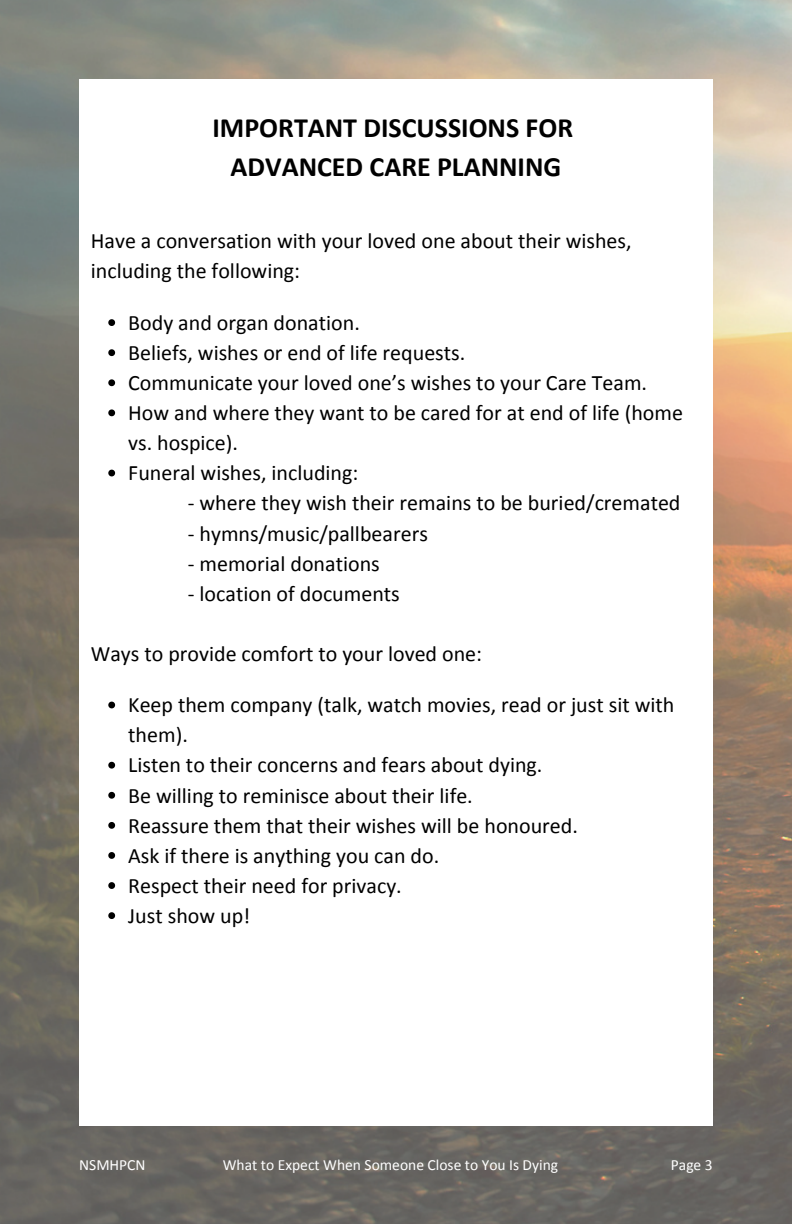
<style>
.page{position:relative;width:792px;height:1224px;background:#fff}
.page>*{position:absolute;margin:0;border:0;box-sizing:border-box;transform-origin:0 0}
.t1{font:700 28px/38.8px "Calibri";color:#000;text-align:center}
.t2{font:22px/30px "Calibri";color:#000}
.t3{font:15.6px "Calibri";color:#fff}
</style>
<div class="page">
<img style="left:0;top:0;width:792px;height:1224px">
<div style="left:79px;top:79px;width:633px;height:1047px;background:#fff"></div>
<svg style="left:108px;top:319px;width:7px;height:7px"></svg>
<svg style="left:108px;top:349px;width:7px;height:7px"></svg>
<svg style="left:108px;top:379px;width:7px;height:7px"></svg>
<svg style="left:108px;top:409px;width:7px;height:7px"></svg>
<svg style="left:108px;top:470px;width:7px;height:6px"></svg>
<svg style="left:108px;top:702px;width:7px;height:6px"></svg>
<svg style="left:108px;top:762px;width:7px;height:7px"></svg>
<svg style="left:108px;top:792px;width:7px;height:7px"></svg>
<svg style="left:108px;top:822px;width:7px;height:7px"></svg>
<svg style="left:108px;top:852px;width:7px;height:7px"></svg>
<svg style="left:108px;top:882px;width:7px;height:7px"></svg>
<svg style="left:108px;top:912px;width:7px;height:7px"></svg>
<p class="t1" style="left:213px;top:108px;width:362px">IMPORTANT DISCUSSIONS FOR<br>ADVANCED CARE PLANNING</p>
<p class="t2" style="left:91px;top:226px;width:542px">Have a conversation with your loved one about their wishes, including the following:</p>
<p class="t2" style="left:128px;top:307px;width:556px">Body and organ donation.<br>Beliefs, wishes or end of life requests.<br>Communicate your loved one’s wishes to your Care Team.<br>How and where they want to be cared for at end of life (home vs. hospice).<br>Funeral wishes, including:</p>
<p class="t2" style="left:188px;top:488px;width:494px">- where they wish their remains to be buried/cremated</p>
<p class="t2" style="left:188px;top:518px;width:242px">- hymns/music/pallbearers</p>
<p class="t2" style="left:188px;top:548px;width:194px">- memorial donations</p>
<p class="t2" style="left:188px;top:578px;width:214px">- location of documents</p>
<p class="t2" style="left:91px;top:638px;width:393px">Ways to provide comfort to your loved one:</p>
<p class="t2" style="left:128px;top:690px;width:548px">Keep them company (talk, watch movies, read or just sit with them).<br>Listen to their concerns and fears about dying.<br>Be willing to reminisce about their life.<br>Reassure them that their wishes will be honoured.<br>Ask if there is anything you can do.<br>Respect their need for privacy.<br>Just show up!</p>
<p class="t3" style="left:79px;top:1155px;width:68px">NSMHPCN</p>
<p class="t3" style="left:223px;top:1155px;width:337px">What to Expect When Someone Close to You Is Dying</p>
<p class="t3" style="left:671px;top:1155px;width:43px">Page 3</p>
</div>
